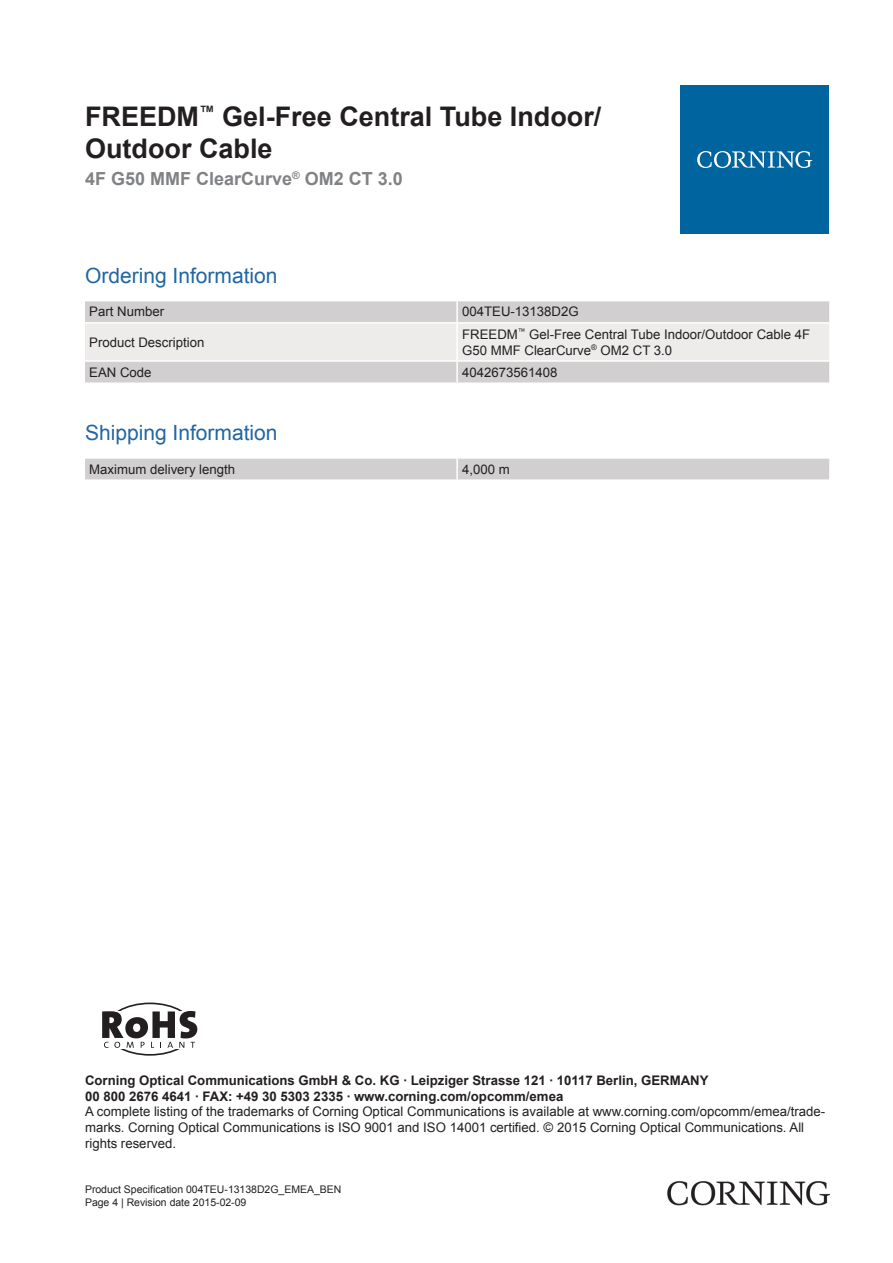
<style>
.page{position:relative;width:893px;height:1263px;background:#fff}
.page>*{position:absolute;margin:0;border:0;box-sizing:border-box;transform-origin:0 0}
.t1{font:700 27px/32.4px "Arial";color:#231f20}
.t2{font:21px "Arial";color:#2166a2}
.t3{font:700 18px "Arial";color:#808285}
.t4{font:13.2px/15.9px "Arial";color:#231f20}
.t5{font:700 13.2px/15.9px "Arial";color:#231f20}
.t6{font:10.5px/12.6px "Arial";color:#231f20}
</style>
<div class="page">
<div style="left:85px;top:301px;width:744px;height:81px;background:#d1cfcf"></div>
<div style="left:85px;top:324px;width:744px;height:36px;background:#edeceb"></div>
<hr style="left:456px;top:301px;width:2px;height:21px;background:#fff">
<hr style="left:456px;top:324px;width:2px;height:36px;background:#fff">
<hr style="left:456px;top:362px;width:2px;height:20px;background:#fff">
<hr style="left:85px;top:322px;width:372px;height:2px;background:#fff">
<hr style="left:457px;top:322px;width:372px;height:2px;background:#fff">
<hr style="left:85px;top:360px;width:372px;height:2px;background:#fff">
<hr style="left:457px;top:360px;width:372px;height:2px;background:#fff">
<div style="left:85px;top:459px;width:744px;height:20px;background:#d1cfcf"></div>
<hr style="left:456px;top:459px;width:2px;height:20px;background:#fff">
<div style="left:680px;top:85px;width:149px;height:149px;background:#00649e"></div>
<svg style="left:697px;top:151px;width:115px;height:17px"></svg>
<img style="left:668px;top:1181px;width:161px;height:24px">
<div style="left:105px;top:1002px;width:90px;height:54px;border:2px solid #231f20;border-radius:50%"></div>
<div style="left:85px;top:1011px;width:123px;height:38px;background:#fff"></div>
<svg style="left:102px;top:1011px;width:95px;height:37px"></svg>
<h1 class="t1" style="left:85px;top:101px;width:518px">FREEDM<sup>™</sup> Gel-Free Central Tube Indoor/<br>Outdoor Cable</h1>
<h3 class="t3" style="left:85px;top:166px;width:319px">4F G50 MMF ClearCurve<sup>®</sup> OM2 CT 3.0</h3>
<h2 class="t2" style="left:85px;top:262px;width:194px">Ordering Information</h2>
<p class="t4" style="left:89px;top:304px;width:76px">Part Number</p>
<p class="t4" style="left:462px;top:304px;width:118px">004TEU-13138D2G</p>
<p class="t4" style="left:89px;top:334px;width:117px">Product Description</p>
<p class="t4" style="left:462px;top:326px;width:350px">FREEDM<sup>™</sup> Gel-Free Central Tube Indoor/Outdoor Cable 4F<br>G50 MMF ClearCurve<sup>®</sup> OM2 CT 3.0</p>
<p class="t4" style="left:89px;top:364px;width:64px">EAN Code</p>
<p class="t4" style="left:462px;top:364px;width:97px">4042673561408</p>
<h2 class="t2" style="left:85px;top:419px;width:194px">Shipping Information</h2>
<p class="t4" style="left:89px;top:461px;width:147px">Maximum delivery length</p>
<p class="t4" style="left:462px;top:461px;width:49px">4,000 m</p>
<p class="t5" style="left:85px;top:1073px;width:625px">Corning Optical Communications GmbH &amp; Co. KG · Leipziger Strasse 121 · 10117 Berlin, GERMANY<br>00 800 2676 4641 · FAX: +49 30 5303 2335 · www.corning.com/opcomm/emea</p>
<p class="t4" style="left:85px;top:1104px;width:742px">A complete listing of the trademarks of Corning Optical Communications is available at www.corning.com/opcomm/emea/trade&shy;marks. Corning Optical Communications is ISO 9001 and ISO 14001 certified. © 2015 Corning Optical Communications. All rights reserved.</p>
<p class="t6" style="left:85px;top:1183px;width:258px">Product Specification 004TEU-13138D2G_EMEA_BEN<br>Page 4 | Revision date 2015-02-09</p>
</div>
